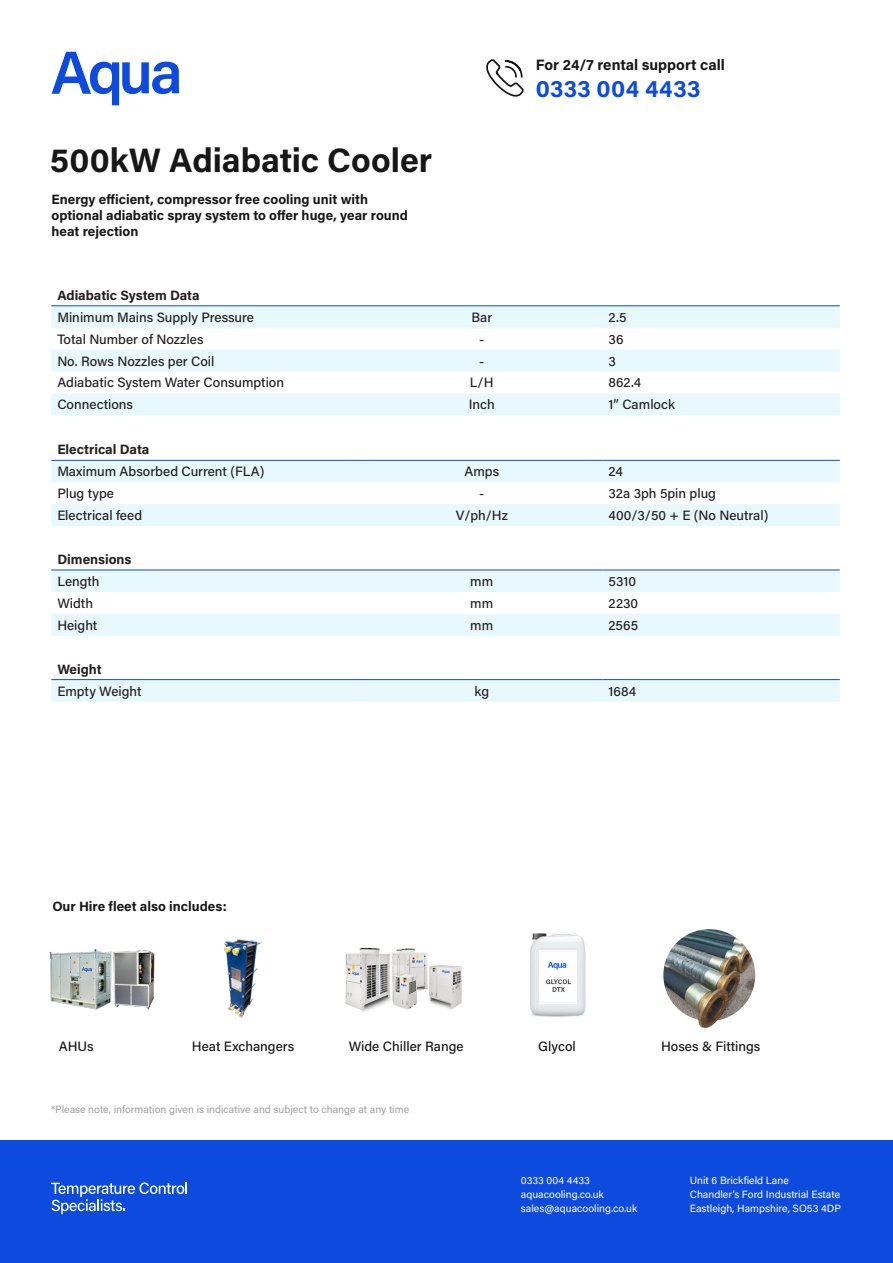
<style>
.page{position:relative;width:893px;height:1263px;background:#fff}
.page>*{position:absolute;margin:0;border:0;box-sizing:border-box;transform-origin:0 0}
.t1{font:700 33.9px "Acumin Pro";color:#171717}
.t2{font:700 24px "Acumin Pro";letter-spacing:.01em;color:#0c4bdd}
.t3{font:700 15px "Acumin Pro";color:#171717}
.t4{font:500 13.5px "Acumin Pro";color:#231f20}
.t5{font:700 13.5px/16.2px "Acumin Pro";color:#171717}
.t6{font:500 13.5px "Acumin Pro";color:#171717}
.t7{font:700 13.5px "Acumin Pro";color:#231f20}
.t8{font:10.5px "Acumin Pro";color:#fff}
.t9{font:10.5px "Acumin Pro";color:#9d9fa2}
</style>
<div class="page">
<svg style="left:51px;top:306px;width:789px;height:395px"></svg>
<hr style="left:51px;top:327px;width:310px;height:1px;background:#f3f6fd">
<hr style="left:361px;top:327px;width:242px;height:1px;background:#f3f6fd">
<hr style="left:603px;top:327px;width:237px;height:1px;background:#f3f6fd">
<hr style="left:51px;top:305px;width:310px;height:1px;background:#0c4bdd">
<hr style="left:361px;top:305px;width:242px;height:1px;background:#0c4bdd">
<hr style="left:603px;top:305px;width:237px;height:1px;background:#0c4bdd">
<hr style="left:51px;top:460px;width:310px;height:1px;background:#0c4bdd">
<hr style="left:361px;top:460px;width:242px;height:1px;background:#0c4bdd">
<hr style="left:603px;top:460px;width:237px;height:1px;background:#0c4bdd">
<hr style="left:51px;top:679px;width:310px;height:1px;background:#0c4bdd">
<hr style="left:361px;top:679px;width:242px;height:1px;background:#0c4bdd">
<hr style="left:603px;top:679px;width:237px;height:1px;background:#0c4bdd">
<hr style="left:51px;top:570px;width:310px;height:1px;background:#0c4bdd">
<hr style="left:361px;top:570px;width:242px;height:1px;background:#0c4bdd">
<hr style="left:603px;top:570px;width:237px;height:1px;background:#0c4bdd">
<div style="left:0;top:1140px;width:893px;height:123px;background:#0c4bdd"></div>
<svg style="left:51px;top:1182px;width:136px;height:32px"></svg>
<svg style="left:52px;top:52px;width:127px;height:53px"></svg>
<svg style="left:486px;top:59px;width:38px;height:38px"></svg>
<img style="left:224px;top:939px;width:38px;height:79px">
<img style="left:49px;top:949px;width:106px;height:61px">
<img style="left:530px;top:933px;width:56px;height:84px">
<img style="left:663px;top:929px;width:92px;height:92px;border-radius:46px">
<img style="left:345px;top:947px;width:117px;height:65px">
<img style="left:666px;top:936px;width:83px;height:92px">
<p class="t1" style="left:50px;top:136px;width:384px">500kW Adiabatic Cooler</p>
<p class="t5" style="left:52px;top:190px;width:318px">Energy efficient, compressor free cooling unit with</p>
<p class="t5" style="left:52px;top:206px;width:358px">optional adiabatic spray system to offer huge, year round heat rejection</p>
<p class="t3" style="left:536px;top:54px;width:191px">For 24/7 rental support call</p>
<p class="t2" style="left:536px;top:71px;width:166px">0333 004 4433</p>
<p class="t7" style="left:57px;top:286px;width:144px">Adiabatic System Data</p>
<p class="t4" style="left:57px;top:308px;width:198px">Minimum Mains Supply Pressure</p>
<p class="t4" style="left:471px;top:308px;width:22px">Bar</p>
<p class="t4" style="left:609px;top:308px;width:19px">2.5</p>
<p class="t4" style="left:57px;top:329px;width:148px">Total Number of Nozzles</p>
<p class="t4" style="left:479px;top:329px;width:7px">-</p>
<p class="t4" style="left:609px;top:329px;width:17px">36</p>
<p class="t4" style="left:57px;top:351px;width:159px">No. Rows Nozzles per Coil</p>
<p class="t4" style="left:479px;top:351px;width:7px">-</p>
<p class="t4" style="left:609px;top:351px;width:9px">3</p>
<p class="t4" style="left:57px;top:373px;width:228px">Adiabatic System Water Consumption</p>
<p class="t4" style="left:470px;top:373px;width:25px">L/H</p>
<p class="t4" style="left:609px;top:373px;width:34px">862.4</p>
<p class="t4" style="left:57px;top:395px;width:77px">Connections</p>
<p class="t4" style="left:469px;top:395px;width:28px">Inch</p>
<p class="t4" style="left:609px;top:395px;width:68px">1” Camlock</p>
<p class="t7" style="left:57px;top:440px;width:94px">Electrical Data</p>
<p class="t4" style="left:57px;top:462px;width:209px">Maximum Absorbed Current (FLA)</p>
<p class="t4" style="left:464px;top:462px;width:36px">Amps</p>
<p class="t4" style="left:609px;top:462px;width:16px">24</p>
<p class="t4" style="left:57px;top:484px;width:58px">Plug type</p>
<p class="t4" style="left:479px;top:484px;width:7px">-</p>
<p class="t4" style="left:609px;top:484px;width:109px">32a 3ph 5pin plug</p>
<p class="t4" style="left:57px;top:506px;width:86px">Electrical feed</p>
<p class="t4" style="left:456px;top:506px;width:54px">V/ph/Hz</p>
<p class="t4" style="left:609px;top:506px;width:161px">400/3/50 + E (No Neutral)</p>
<p class="t7" style="left:57px;top:550px;width:76px">Dimensions</p>
<p class="t4" style="left:57px;top:572px;width:44px">Length</p>
<p class="t4" style="left:470px;top:572px;width:24px">mm</p>
<p class="t4" style="left:609px;top:572px;width:29px">5310</p>
<p class="t4" style="left:57px;top:594px;width:37px">Width</p>
<p class="t4" style="left:470px;top:594px;width:24px">mm</p>
<p class="t4" style="left:609px;top:594px;width:31px">2230</p>
<p class="t4" style="left:57px;top:616px;width:42px">Height</p>
<p class="t4" style="left:470px;top:616px;width:24px">mm</p>
<p class="t4" style="left:609px;top:616px;width:31px">2565</p>
<p class="t7" style="left:57px;top:659px;width:46px">Weight</p>
<p class="t4" style="left:57px;top:681px;width:86px">Empty Weight</p>
<p class="t4" style="left:474px;top:681px;width:16px">kg</p>
<p class="t4" style="left:609px;top:681px;width:29px">1684</p>
<p class="t5" style="left:52px;top:897px;width:176px">Our Hire fleet also includes:</p>
<p class="t6" style="left:59px;top:1036px;width:36px">AHUs</p>
<p class="t6" style="left:192px;top:1036px;width:104px">Heat Exchangers</p>
<p class="t6" style="left:349px;top:1036px;width:116px">Wide Chiller Range</p>
<p class="t6" style="left:538px;top:1036px;width:39px">Glycol</p>
<p class="t6" style="left:661px;top:1036px;width:101px">Hoses &amp; Fittings</p>
<p class="t9" style="left:51px;top:1102px;width:360px">*Please note, information given is indicative and subject to change at any time</p>
<p class="t8" style="left:521px;top:1173px;width:70px">0333 004 4433</p>
<p class="t8" style="left:521px;top:1187px;width:84px">aquacooling.co.uk</p>
<p class="t8" style="left:521px;top:1201px;width:118px">sales@aquacooling.co.uk</p>
<p class="t8" style="left:690px;top:1173px;width:101px">Unit 6 Brickfield Lane</p>
<p class="t8" style="left:690px;top:1187px;width:152px">Chandler’s Ford Industrial Estate</p>
<p class="t8" style="left:690px;top:1201px;width:153px">Eastleigh, Hampshire, SO53 4DP</p>
</div>
